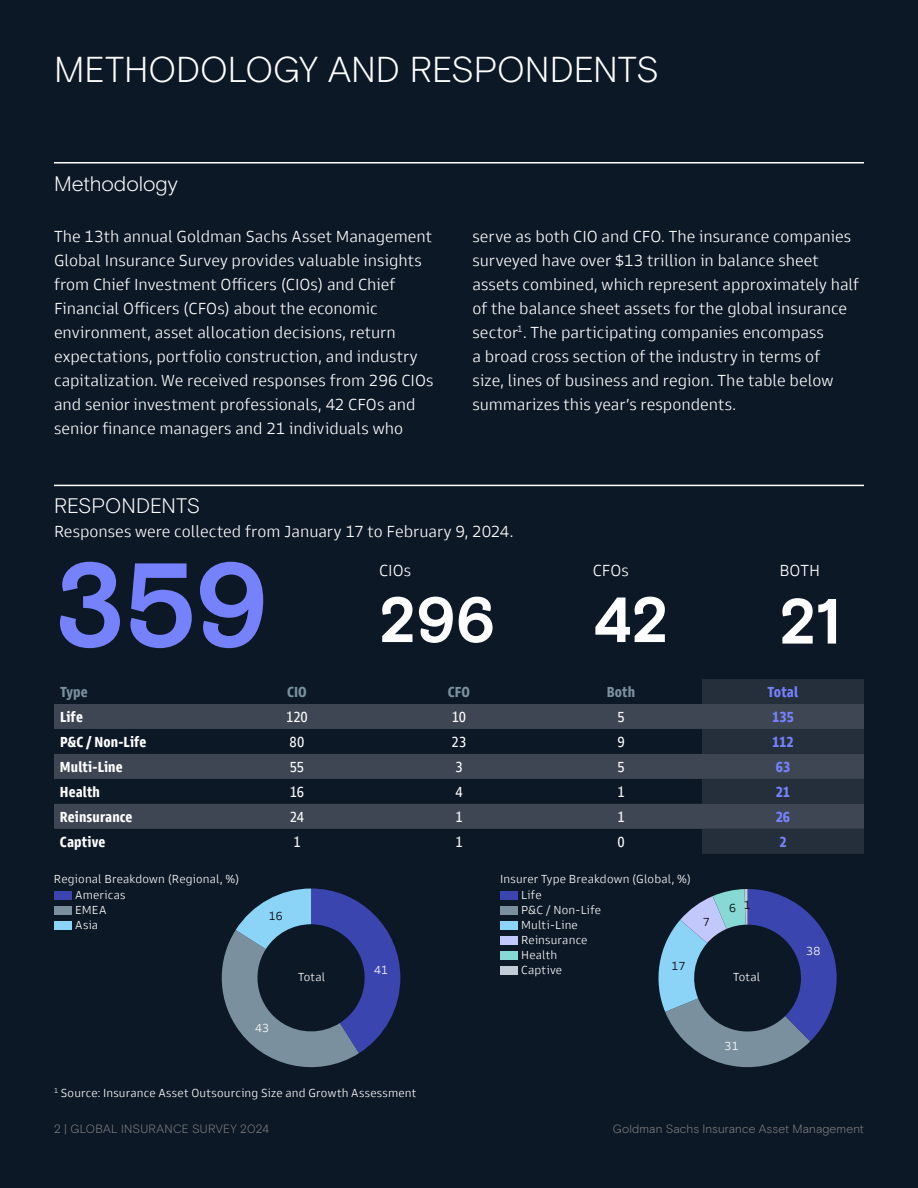
<style>
.page{position:relative;width:918px;height:1188px;background:#0d1826}
.page>*{position:absolute;margin:0;border:0;box-sizing:border-box;transform-origin:0 0}
.t1{font:700 118.65px "Basis Grotesque Pro";color:#7681fc}
.t2{font:700 63.6px "Basis Grotesque Pro";letter-spacing:-.005em;color:#fff}
.t3{font:300 36px "Basis Grotesque Pro";letter-spacing:-.005em;color:#fff}
.t4{font:300 21px "Basis Grotesque Pro";letter-spacing:-.005em;color:#fff}
.t5{font:300 16.5px/24px "Goldman Sans";color:#fff}
.t6{font:700 15px "Goldman Sans Condensed";letter-spacing:.005em;color:#fff}
.t7{font:15px "Goldman Sans Condensed";letter-spacing:-.005em;color:#fff}
.t8{font:700 15px "Goldman Sans Condensed";color:#7681fc}
.t9{font:700 15px "Goldman Sans Condensed";letter-spacing:.005em;color:#7a909e}
.t10{font:300 12px "Goldman Sans";letter-spacing:.015em;color:#fff}
.t11{font:300 12px "Basis Grotesque Pro";letter-spacing:.01em;color:#808080}
.t12{font:300 12px "Goldman Sans";color:#000}
</style>
<div class="page">
<hr style="left:54px;top:485px;width:810px;height:1px;background:#fff">
<hr style="left:54px;top:162px;width:810px;height:2px;background:#fff">
<svg style="left:221px;top:889px;width:179px;height:179px"></svg>
<svg style="left:658px;top:889px;width:179px;height:179px"></svg>
<div style="left:54px;top:921px;width:18px;height:9px;background:#8bd3f7"></div>
<div style="left:54px;top:906px;width:18px;height:9px;background:#7a909e"></div>
<div style="left:54px;top:891px;width:18px;height:9px;background:#3a45b0"></div>
<div style="left:500px;top:951px;width:18px;height:9px;background:#86d9d4"></div>
<div style="left:500px;top:936px;width:18px;height:9px;background:#c2c7fc"></div>
<div style="left:500px;top:921px;width:18px;height:9px;background:#8bd3f7"></div>
<div style="left:500px;top:906px;width:18px;height:9px;background:#7a909e"></div>
<div style="left:500px;top:891px;width:18px;height:9px;background:#3a45b0"></div>
<div style="left:500px;top:966px;width:18px;height:9px;background:#c1ccd6"></div>
<div style="left:702px;top:679px;width:162px;height:175px;background:#252f3c"></div>
<svg style="left:54px;top:704px;width:810px;height:125px;fill:#3d4652"></svg>
<h3 class="t3" style="left:54px;top:49px;width:607px">METHODOLOGY AND RESPONDENTS</h3>
<p class="t4" style="left:54px;top:171px;width:125px">Methodology</p>
<p class="t5" style="left:54px;top:224px;width:381px">The 13th annual Goldman Sachs Asset Management Global Insurance Survey provides valuable insights from Chief Investment Officers (CIOs) and Chief Financial Officers (CFOs) about the economic environment, asset allocation decisions, return expectations, portfolio construction, and industry capitalization. We received responses from 296 CIOs and senior investment professionals, 42 CFOs and senior finance managers and 21 individuals who</p>
<p class="t5" style="left:472px;top:224px;width:388px">serve as both CIO and CFO. The insurance companies surveyed have over $13 trillion in balance sheet assets combined, which represent approximately half of the balance sheet assets for the global insurance sector<sup>1</sup>. The participating companies encompass<br>a broad cross section of the industry in terms of<br>size, lines of business and region. The table below summarizes this year’s respondents.</p>
<p class="t4" style="left:54px;top:494px;width:148px">RESPONDENTS</p>
<p class="t5" style="left:54px;top:519px;width:461px">Responses were collected from January 17 to February 9, 2024.</p>
<h1 class="t1" style="left:54px;top:536px;width:216px">359</h1>
<p class="t5" style="left:779px;top:558px;width:42px">BOTH</p>
<p class="t5" style="left:379px;top:558px;width:34px">CIOs</p>
<p class="t5" style="left:593px;top:558px;width:38px">CFOs</p>
<h2 class="t2" style="left:593px;top:583px;width:78px">42</h2>
<h2 class="t2" style="left:379px;top:583px;width:117px">296</h2>
<h2 class="t2" style="left:779px;top:584px;width:63px">21</h2>
<p class="t9" style="left:60px;top:682px;width:29px">Type</p>
<p class="t9" style="left:287px;top:682px;width:21px">CIO</p>
<p class="t9" style="left:448px;top:682px;width:24px">CFO</p>
<p class="t9" style="left:607px;top:682px;width:30px">Both</p>
<p class="t8" style="left:768px;top:682px;width:32px">Total</p>
<p class="t6" style="left:60px;top:707px;width:24px">Life</p>
<p class="t7" style="left:286px;top:708px;width:23px">120</p>
<p class="t7" style="left:452px;top:708px;width:16px">10</p>
<p class="t7" style="left:617px;top:708px;width:9px">5</p>
<p class="t8" style="left:772px;top:707px;width:23px">135</p>
<p class="t6" style="left:60px;top:732px;width:88px">P&amp;C / Non-Life</p>
<p class="t7" style="left:290px;top:732px;width:16px">80</p>
<p class="t7" style="left:452px;top:732px;width:16px">23</p>
<p class="t7" style="left:617px;top:732px;width:9px">9</p>
<p class="t8" style="left:772px;top:732px;width:23px">112</p>
<p class="t6" style="left:60px;top:757px;width:64px">Multi-Line</p>
<p class="t7" style="left:290px;top:757px;width:16px">55</p>
<p class="t7" style="left:455px;top:757px;width:9px">3</p>
<p class="t7" style="left:617px;top:757px;width:9px">5</p>
<p class="t8" style="left:776px;top:757px;width:16px">63</p>
<p class="t6" style="left:60px;top:782px;width:41px">Health</p>
<p class="t7" style="left:290px;top:782px;width:16px">16</p>
<p class="t7" style="left:455px;top:782px;width:9px">4</p>
<p class="t7" style="left:617px;top:782px;width:9px">1</p>
<p class="t8" style="left:776px;top:782px;width:16px">21</p>
<p class="t6" style="left:60px;top:807px;width:74px">Reinsurance</p>
<p class="t7" style="left:290px;top:807px;width:16px">24</p>
<p class="t7" style="left:455px;top:807px;width:9px">1</p>
<p class="t7" style="left:617px;top:807px;width:9px">1</p>
<p class="t8" style="left:776px;top:807px;width:16px">26</p>
<p class="t6" style="left:60px;top:832px;width:47px">Captive</p>
<p class="t7" style="left:293px;top:832px;width:9px">1</p>
<p class="t7" style="left:455px;top:832px;width:9px">1</p>
<p class="t7" style="left:617px;top:832px;width:9px">0</p>
<p class="t8" style="left:779px;top:832px;width:9px">2</p>
<p class="t10" style="left:54px;top:872px;width:187px">Regional Breakdown (Regional, %)</p>
<p class="t10" style="left:500px;top:872px;width:192px">Insurer Type Breakdown (Global, %)</p>
<p class="t10" style="left:75px;top:887px;width:52px">Americas</p>
<p class="t10" style="left:521px;top:887px;width:22px">Life</p>
<p class="t10" style="left:75px;top:902px;width:33px">EMEA</p>
<p class="t10" style="left:75px;top:917px;width:25px">Asia</p>
<p class="t12" style="left:269px;top:909px;width:15px">16</p>
<p class="t10" style="left:521px;top:903px;width:81px">P&amp;C / Non-Life</p>
<p class="t10" style="left:521px;top:918px;width:58px">Multi-Line</p>
<p class="t12" style="left:703px;top:914px;width:8px">7</p>
<p class="t12" style="left:729px;top:899px;width:23px">6 1</p>
<p class="t10" style="left:255px;top:1021px;width:15px">43</p>
<p class="t10" style="left:521px;top:933px;width:68px">Reinsurance</p>
<p class="t10" style="left:521px;top:963px;width:42px">Captive</p>
<p class="t10" style="left:521px;top:948px;width:38px">Health</p>
<p class="t12" style="left:672px;top:959px;width:15px">17</p>
<p class="t10" style="left:374px;top:963px;width:15px">41</p>
<p class="t10" style="left:298px;top:970px;width:29px">Total</p>
<p class="t10" style="left:733px;top:970px;width:29px">Total</p>
<p class="t10" style="left:725px;top:1039px;width:15px">31</p>
<p class="t10" style="left:54px;top:1085px;width:364px"><sup>1</sup> Source: Insurance Asset Outsourcing Size and Growth Assessment</p>
<p class="t10" style="left:806px;top:943px;width:15px">38</p>
<p class="t11" style="left:54px;top:1122px;width:217px">2 | GLOBAL INSURANCE SURVEY 2024</p>
<p class="t11" style="left:613px;top:1122px;width:253px">Goldman Sachs Insurance Asset Management</p>
</div>
